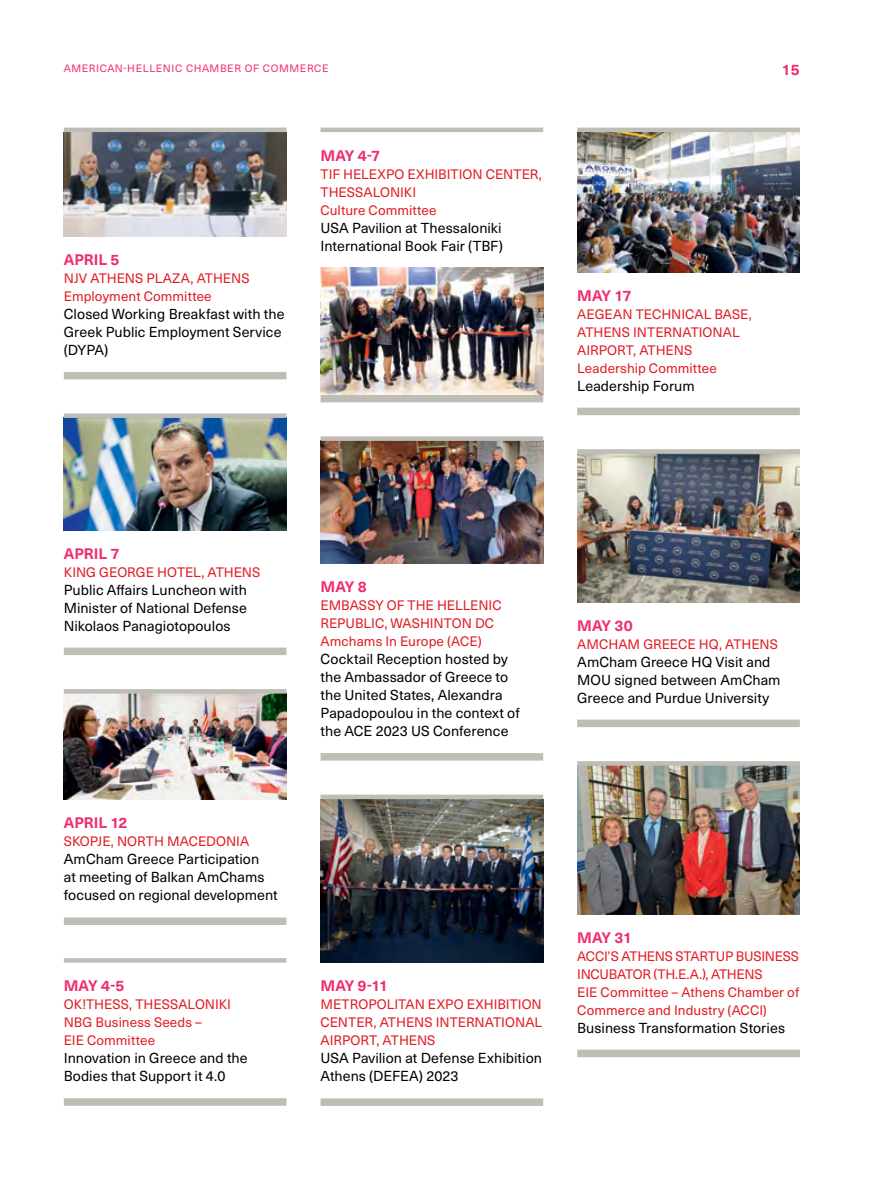
<style>
.page{position:relative;width:885px;height:1191px;background:#fff}
.page>*{position:absolute;margin:0;border:0;box-sizing:border-box;transform-origin:0 0}
.t1{font:700 15px "Neue Haas Unica W1 G";letter-spacing:-.005em;color:#ee2c71}
.t2{font:14.25px/18px "Neue Haas Unica W1 G";letter-spacing:.005em;color:#000}
.t3{font:13.5px/18px "Neue Haas Unica W1 G";color:#e11b22}
.t4{font:10.5px "Neue Haas Unica W1 G";letter-spacing:.06em;color:#ee2c71}
</style>
<div class="page">
<img style="left:64px;top:418px;width:222px;height:112px">
<hr style="left:320px;top:128px;width:223px;height:4px;background:#bebeb6">
<div style="left:320px;top:395px;width:223px;height:7px;background:#bebeb6"></div>
<img style="left:320px;top:268px;width:223px;height:127px">
<img style="left:577px;top:132px;width:222px;height:140px">
<img style="left:64px;top:693px;width:222px;height:107px">
<img style="left:577px;top:765px;width:222px;height:149px">
<img style="left:577px;top:454px;width:222px;height:148px">
<img style="left:64px;top:132px;width:222px;height:104px">
<div style="left:64px;top:413px;width:222px;height:5px;background:#bebeb6"></div>
<hr style="left:64px;top:689px;width:222px;height:4px;background:#bebeb6">
<hr style="left:64px;top:958px;width:222px;height:4px;background:#bebeb6">
<hr style="left:577px;top:128px;width:222px;height:4px;background:#bebeb6">
<div style="left:577px;top:449px;width:222px;height:5px;background:#bebeb6"></div>
<hr style="left:577px;top:761px;width:222px;height:4px;background:#bebeb6">
<hr style="left:64px;top:128px;width:222px;height:4px;background:#bebeb6">
<div style="left:64px;top:647px;width:222px;height:8px;background:#bebeb6"></div>
<div style="left:64px;top:917px;width:222px;height:8px;background:#bebeb6"></div>
<div style="left:64px;top:1098px;width:222px;height:7px;background:#bebeb6"></div>
<div style="left:577px;top:408px;width:222px;height:7px;background:#bebeb6"></div>
<img style="left:320px;top:799px;width:223px;height:164px">
<img style="left:320px;top:441px;width:223px;height:122px">
<div style="left:320px;top:436px;width:223px;height:5px;background:#bebeb6"></div>
<div style="left:320px;top:794px;width:223px;height:5px;background:#bebeb6"></div>
<div style="left:320px;top:753px;width:223px;height:7px;background:#bebeb6"></div>
<div style="left:320px;top:1098px;width:223px;height:8px;background:#bebeb6"></div>
<div style="left:577px;top:719px;width:222px;height:8px;background:#bebeb6"></div>
<div style="left:577px;top:1049px;width:222px;height:8px;background:#bebeb6"></div>
<div style="left:64px;top:372px;width:222px;height:7px;background:#bebeb6"></div>
<p class="t4" style="left:64px;top:60px;width:266px">AMERICAN-HELLENIC CHAMBER OF COMMERCE</p>
<p class="t1" style="left:781px;top:58px;width:19px">15</p>
<p class="t1" style="left:64px;top:248px;width:57px">APRIL 5</p>
<p class="t3" style="left:64px;top:268px;width:187px">NJV ATHENS PLAZA, ATHENS<br>Employment Committee</p>
<p class="t2" style="left:64px;top:304px;width:222px">Closed Working Breakfast with the<br>Greek Public Employment Service (DYPA)</p>
<p class="t1" style="left:320px;top:144px;width:61px">MAY 4-7</p>
<p class="t3" style="left:320px;top:164px;width:223px">TIF HELEXPO EXHIBITION CENTER,<br>THESSALONIKI<br>Culture Committee</p>
<p class="t2" style="left:320px;top:218px;width:184px">USA Pavilion at Thessaloniki<br>International Book Fair (TBF)</p>
<p class="t1" style="left:577px;top:284px;width:56px">MAY 17</p>
<p class="t3" style="left:577px;top:304px;width:176px">AEGEAN TECHNICAL BASE,<br>ATHENS INTERNATIONAL<br>AIRPORT, ATHENS<br>Leadership Committee</p>
<p class="t2" style="left:577px;top:376px;width:119px">Leadership Forum</p>
<p class="t1" style="left:64px;top:542px;width:57px">APRIL 7</p>
<p class="t3" style="left:64px;top:562px;width:198px">KING GEORGE HOTEL, ATHENS</p>
<p class="t2" style="left:64px;top:580px;width:185px;text-align:justify">Public Affairs Luncheon with Minister of National Defense Nikolaos Panagiotopoulos</p>
<p class="t1" style="left:64px;top:811px;width:65px">APRIL 12</p>
<p class="t3" style="left:64px;top:832px;width:187px">SKOPJE, NORTH MACEDONIA</p>
<p class="t2" style="left:64px;top:849px;width:215px">AmCham Greece Participation<br>at meeting of Balkan AmChams focused on regional development</p>
<p class="t1" style="left:64px;top:974px;width:62px">MAY 4-5</p>
<p class="t3" style="left:64px;top:994px;width:169px">OK!THESS, THESSALONIKI<br>NBG Business Seeds –<br>EIE Committee</p>
<p class="t2" style="left:64px;top:1048px;width:185px">Innovation in Greece and the<br>Bodies that Support it 4.0</p>
<p class="t1" style="left:320px;top:575px;width:48px">MAY 8</p>
<p class="t3" style="left:320px;top:595px;width:183px">EMBASSY OF THE HELLENIC<br>REPUBLIC, WASHINTON DC<br>Amchams In Europe (ACE)</p>
<p class="t2" style="left:320px;top:649px;width:201px">Cocktail Reception hosted by the Ambassador of Greece to the United States, Alexandra<br>Papadopoulou in the context of the ACE 2023 US Conference</p>
<p class="t1" style="left:577px;top:614px;width:57px">MAY 30</p>
<p class="t3" style="left:577px;top:634px;width:202px">AMCHAM GREECE HQ, ATHENS</p>
<p class="t2" style="left:577px;top:652px;width:205px">AmCham Greece HQ Visit and<br>MOU signed between AmCham<br>Greece and Purdue University</p>
<p class="t1" style="left:320px;top:974px;width:69px">MAY 9-11</p>
<p class="t3" style="left:320px;top:994px;width:223px;text-align:justify">METROPOLITAN EXPO EXHIBITION CENTER, ATHENS INTERNATIONAL AIRPORT, ATHENS</p>
<p class="t2" style="left:320px;top:1048px;width:223px">USA Pavilion at Defense Exhibition<br>Athens (DEFEA) 2023</p>
<p class="t1" style="left:577px;top:926px;width:56px">MAY 31</p>
<p class="t3" style="left:577px;top:946px;width:223px">ACCI’S ATHENS STARTUP BUSINESS<br>INCUBATOR (TH.E.A.), ATHENS<br>EIE Committee – Athens Chamber of<br>Commerce and Industry (ACCI)</p>
<p class="t2" style="left:577px;top:1017px;width:209px">Business Transformation Stories</p>
</div>
